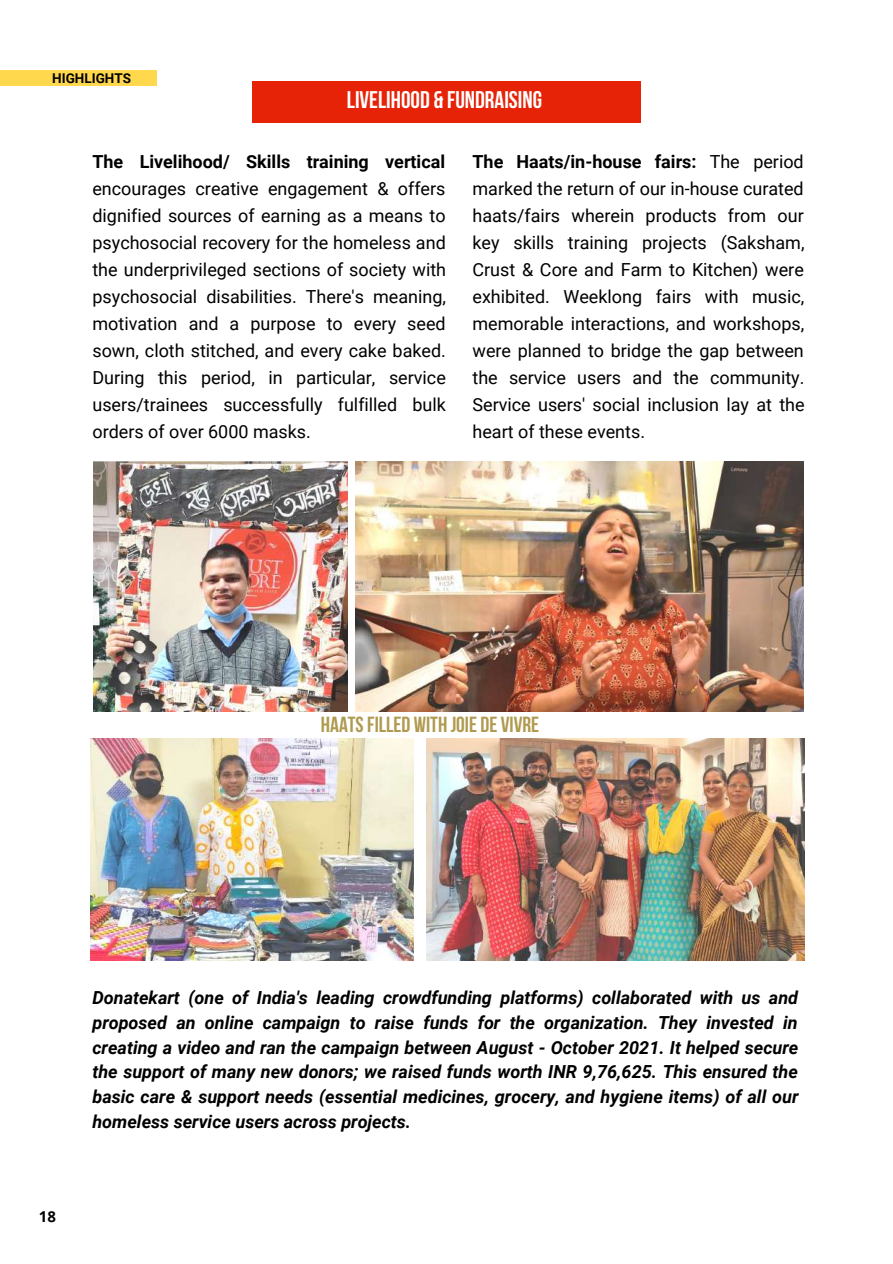
<style>
.page{position:relative;width:893px;height:1264px;background:#fff}
.page>*{position:absolute;margin:0;border:0;box-sizing:border-box;transform-origin:0 0}
.t1{font:700 24px "Bebas Neue";color:#fff}
.t2{font:700 21.75px "Bebas Neue";color:#af9a4f}
.t3{font:18px/27px "Roboto";color:#000;text-align:justify}
.t4{font:italic 700 18px/24.8px "Roboto";color:#000;text-align:justify}
.t5{font:700 18px "Roboto";color:#000}
.t6{font:700 15px "Open Sans";color:#000}
.t7{font:700 13.5px "Roboto";color:#000}
.s1{font-weight:700}
</style>
<div class="page">
<div style="left:252px;top:81px;width:388px;height:42px;background:#e62207"></div>
<div style="left:0;top:71px;width:157px;height:15px;background:#ffd84e"></div>
<img style="left:93px;top:461px;width:254px;height:250px">
<img style="left:356px;top:461px;width:447px;height:250px">
<img style="left:91px;top:738px;width:322px;height:222px">
<img style="left:426px;top:738px;width:377px;height:222px">
<p class="t7" style="left:52px;top:70px;width:80px">HIGHLIGHTS</p>
<h1 class="t1" style="left:347px;top:90px;width:197px">LIVELIHOOD &amp; FUNDRAISING</h1>
<p class="t5" style="left:92px;top:151px;width:354px">The Livelihood/ Skills training vertical</p>
<p class="t3" style="left:92px;top:176px;width:355px">encourages creative engagement &amp; offers dignified sources of earning as a means to psychosocial recovery for the homeless and the underprivileged sections of society with psychosocial disabilities. There's meaning, motivation and a purpose to every seed sown, cloth stitched, and every cake baked.<br>During this period, in particular, service users/trainees successfully fulfilled bulk orders of over 6000 masks.</p>
<p class="t3" style="left:472px;top:149px;width:333px"><span class="s1">The Haats/in-house fairs:</span> The period marked the return of our in-house curated haats/fairs wherein products from our key skills training projects (Saksham, Crust &amp; Core and Farm to Kitchen) were exhibited. Weeklong fairs with music, memorable interactions, and workshops, were planned to bridge the gap between the service users and the community.<br>Service users' social inclusion lay at the heart of these events.</p>
<p class="t2" style="left:321px;top:716px;width:220px">HAATSFILLED WITH JOIE DE VIVRE</p>
<p class="t6" style="left:39px;top:1205px;width:19px">18</p>
<p class="t4" style="left:92px;top:985px;width:707px">Donatekart (one of India's leading crowdfunding platforms) collaborated with us and proposed an online campaign to raise funds for the organization. They invested in creating a video and ran the campaign between August - October 2021. It helped secure the support of many new donors; we raised funds worth INR 9,76,625. This ensured the basic care &amp; support needs (essential medicines, grocery, and hygiene items) of all our homeless service users across projects.</p>
</div>
